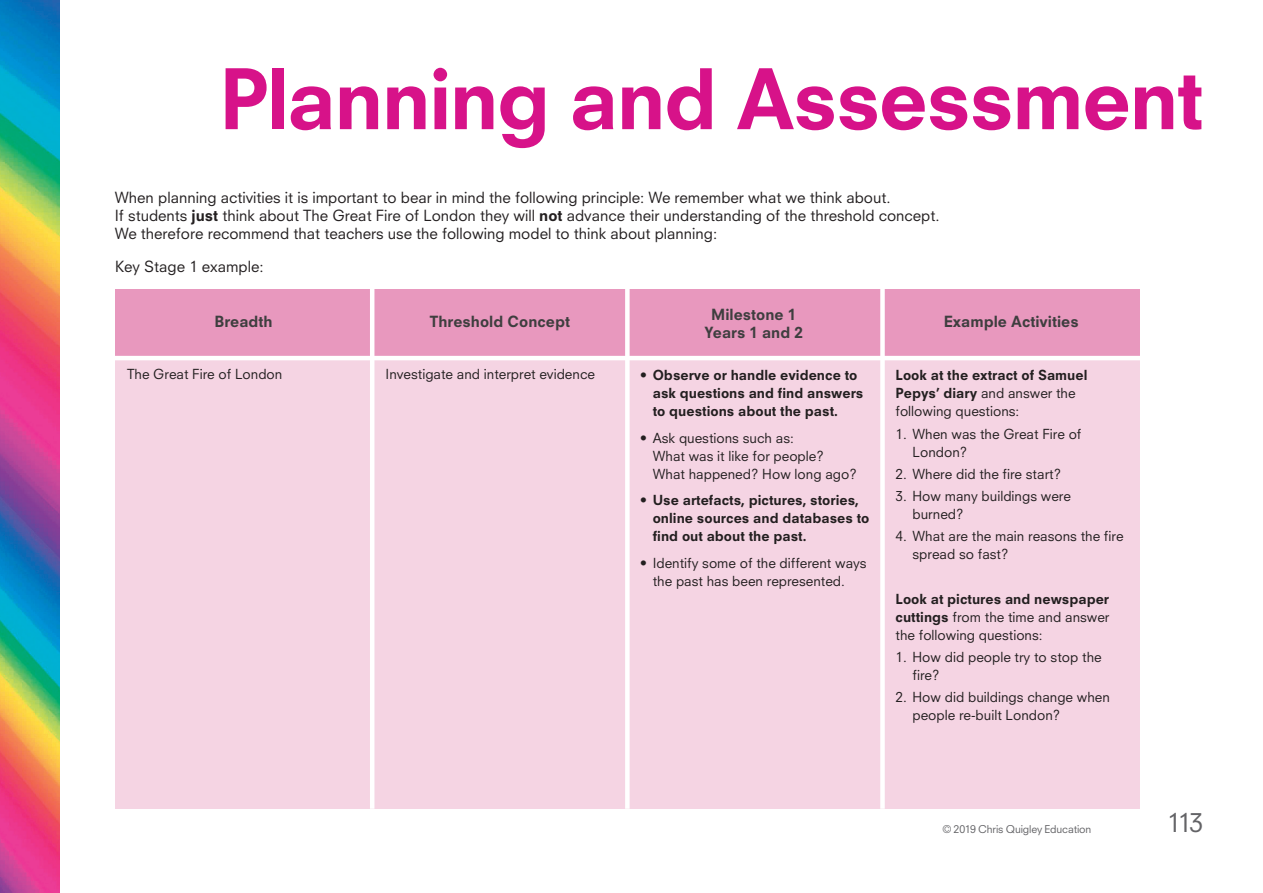
<style>
.page{position:relative;width:1263px;height:893px;background:#fff}
.page>*{position:absolute;margin:0;border:0;box-sizing:border-box;transform-origin:0 0}
.t1{font:800 81px "Neuzeit SLT Std";letter-spacing:-.025em;color:#d71289}
.t2{font:25.5px "Neuzeit SLT Std";color:#636366}
.t3{font:15px/18px "Neuzeit SLT Std";color:#231f20}
.t4{font:800 15px "Neuzeit SLT Std";color:#3e3e3f}
.t5{font:13.5px/18px "Neuzeit SLT Std";color:#231f20}
.t6{font:800 13.5px/18px "Neuzeit SLT Std";color:#231f20}
.t7{font:10.5px "Neuzeit SLT Std";letter-spacing:-.01em;color:#636366}
.s1{font-weight:800}
.s2{font-weight:400}
</style>
<div class="page">
<img style="left:0;top:0;width:60px;height:893px">
<div style="left:116px;top:289px;width:1024px;height:519px;background:#f5d4e3"></div>
<div style="left:116px;top:289px;width:1024px;height:69px;background:#e898be"></div>
<hr style="left:114px;top:356px;width:1085px;height:4px;background:#fff">
<hr style="left:370px;top:289px;width:4px;height:520px;background:#fff">
<div style="left:625px;top:289px;width:5px;height:520px;background:#fff"></div>
<div style="left:880px;top:289px;width:5px;height:520px;background:#fff"></div>
<p class="t1" style="left:219px;top:50px;width:986px">Planning and Assessment</p>
<p class="t3" style="left:115px;top:188px;width:826px">When planning activities it is important to bear in mind the following principle: We remember what we think about.<br>If students <span class="s1">just</span> think about The Great Fire of London they will <span class="s1">not</span> advance their understanding of the threshold concept.<br>We therefore recommend that teachers use the following model to think about planning:</p>
<p class="t3" style="left:115px;top:258px;width:150px">Key Stage 1 example:</p>
<p class="t4" style="left:711px;top:305px;width:86px">Milestone 1</p>
<p class="t4" style="left:704px;top:323px;width:100px">Years 1 and 2</p>
<p class="t4" style="left:214px;top:312px;width:60px">Breadth</p>
<p class="t4" style="left:429px;top:312px;width:142px">Threshold Concept</p>
<p class="t4" style="left:944px;top:312px;width:136px">Example Activities</p>
<p class="t5" style="left:127px;top:365px;width:157px">The Great Fire of London</p>
<p class="t5" style="left:386px;top:365px;width:211px">Investigate and interpret evidence</p>
<p class="t6" style="left:653px;top:366px;width:212px;text-indent:-13px">• Observe or handle evidence to ask questions and find answers to questions about the past.</p>
<p class="t5" style="left:653px;top:429px;width:206px;text-indent:-13px">• Ask questions such as:<br>What was it like for people?<br>What happened? How long ago?</p>
<p class="t6" style="left:653px;top:491px;width:218px;text-indent:-13px">• Use artefacts, pictures, stories, online sources and databases to find out about the past.</p>
<p class="t5" style="left:653px;top:554px;width:215px;text-indent:-13px">• Identify some of the different ways the past has been represented.</p>
<p class="t6" style="left:895px;top:366px;width:193px">Look at the extract of Samuel<br>Pepys’ diary <span class="s2">and answer the following questions:</span></p>
<p class="t5" style="left:912px;top:424px;width:170px;text-indent:-17px">1. When was the Great Fire of<br>London?</p>
<p class="t5" style="left:895px;top:465px;width:167px">2. Where did the fire start?</p>
<p class="t5" style="left:912px;top:487px;width:160px;text-indent:-17px">3. How many buildings were burned?</p>
<p class="t5" style="left:912px;top:527px;width:212px;text-indent:-17px">4. What are the main reasons the fire spread so fast?</p>
<p class="t5" style="left:895px;top:590px;width:215px;text-align:justify"><span class="s1">Look at pictures and newspaper cuttings</span> from the time and answer the following questions:</p>
<p class="t5" style="left:912px;top:648px;width:191px;text-indent:-17px">1. How did people try to stop the fire?</p>
<p class="t5" style="left:912px;top:688px;width:199px;text-indent:-17px">2. How did buildings change when people re-built London?</p>
<p class="t7" style="left:943px;top:823px;width:150px">© 2019 Chris Quigley Education</p>
<h2 class="t2" style="left:1167px;top:807px;width:38px">113</h2>
</div>
